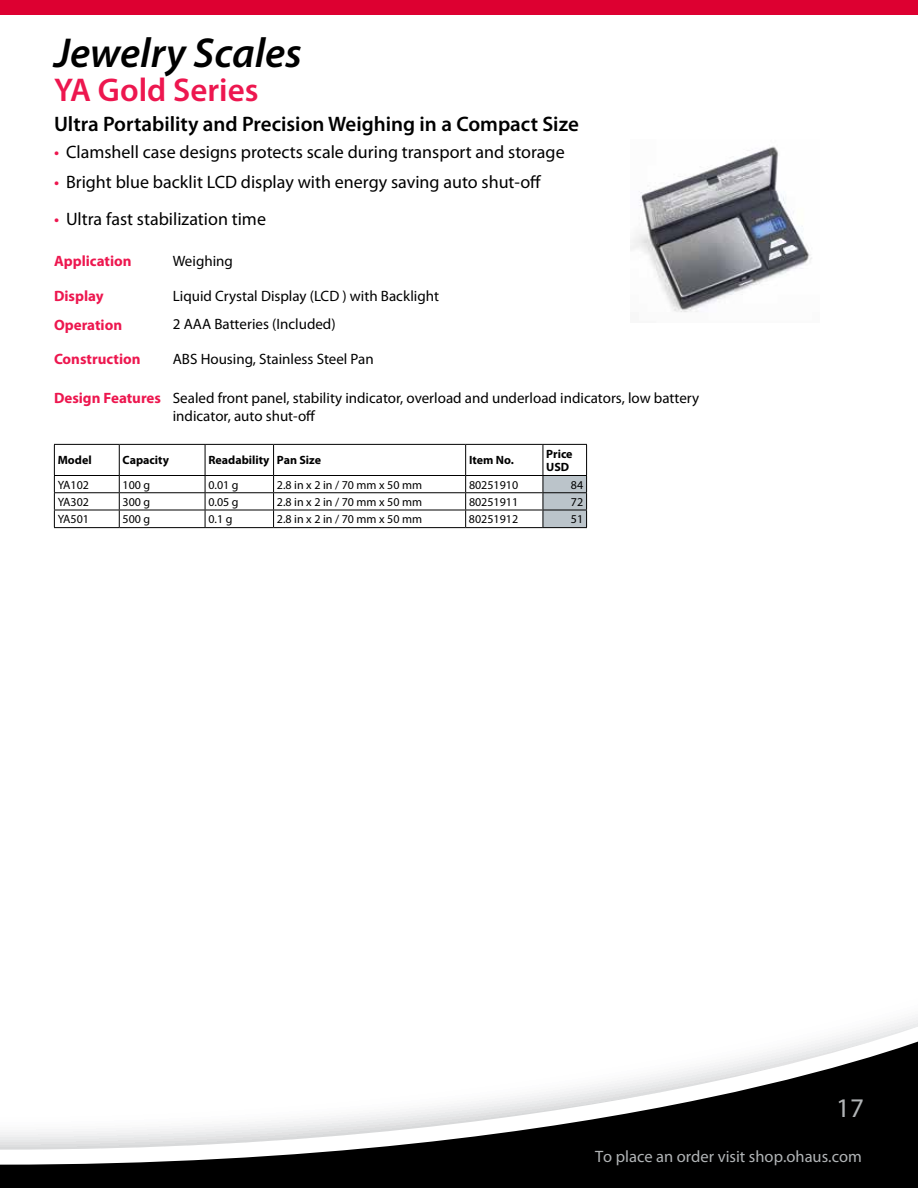
<style>
.page{position:relative;width:918px;height:1188px;background:#fff}
.page>*{position:absolute;margin:0;border:0;box-sizing:border-box;transform-origin:0 0}
.t1{font:italic 600 42px "Myriad Pro";color:#000}
.t2{font:600 33px "Myriad Pro";color:#ed174f}
.t3{font:27px "Myriad Pro";color:#b1b4b6}
.t4{font:600 21px "Myriad Pro";color:#000}
.t5{font:18px "Myriad Pro";color:#000}
.t6{font:16.5px "Myriad Pro";color:#b1b4b6}
.t7{font:15px/18px "Myriad Pro";color:#000}
.t8{font:700 15px "Myriad Pro";color:#ed174f}
.t9{font:12px "Myriad Pro";color:#000}
.t10{font:700 12px/12.8px "Myriad Pro";color:#000}
.s1{color:#ed174f}
</style>
<div class="page">
<svg style="left:0;top:1032px;width:918px;height:156px"></svg>
<div style="left:0;top:0;width:918px;height:15px;background:#dd0031"></div>
<hr style="left:54px;top:444px;width:65px;height:1px;background:#000">
<hr style="left:54px;top:445px;width:1px;height:30px;background:#000">
<hr style="left:119px;top:444px;width:86px;height:1px;background:#000">
<hr style="left:119px;top:445px;width:1px;height:30px;background:#000">
<hr style="left:205px;top:444px;width:69px;height:1px;background:#000">
<hr style="left:205px;top:445px;width:1px;height:30px;background:#000">
<hr style="left:274px;top:444px;width:192px;height:1px;background:#000">
<hr style="left:273px;top:445px;width:1px;height:30px;background:#000">
<hr style="left:466px;top:444px;width:77px;height:1px;background:#000">
<hr style="left:465px;top:445px;width:1px;height:30px;background:#000">
<hr style="left:543px;top:444px;width:44px;height:1px;background:#000">
<hr style="left:543px;top:445px;width:1px;height:30px;background:#000">
<hr style="left:586px;top:445px;width:1px;height:30px;background:#000">
<hr style="left:54px;top:475px;width:65px;height:1px;background:#000">
<hr style="left:119px;top:475px;width:86px;height:1px;background:#000">
<hr style="left:205px;top:475px;width:69px;height:1px;background:#000">
<hr style="left:274px;top:475px;width:192px;height:1px;background:#000">
<hr style="left:466px;top:475px;width:77px;height:1px;background:#000">
<hr style="left:543px;top:475px;width:44px;height:1px;background:#000">
<hr style="left:54px;top:492px;width:65px;height:1px;background:#000">
<hr style="left:119px;top:492px;width:86px;height:1px;background:#000">
<hr style="left:205px;top:492px;width:69px;height:1px;background:#000">
<hr style="left:274px;top:492px;width:192px;height:1px;background:#000">
<hr style="left:466px;top:492px;width:77px;height:1px;background:#000">
<hr style="left:54px;top:510px;width:65px;height:1px;background:#000">
<svg style="left:54px;top:476px;width:1px;height:51px"></svg>
<hr style="left:119px;top:510px;width:86px;height:1px;background:#000">
<svg style="left:119px;top:476px;width:1px;height:51px"></svg>
<hr style="left:205px;top:510px;width:69px;height:1px;background:#000">
<svg style="left:205px;top:476px;width:1px;height:51px"></svg>
<hr style="left:274px;top:510px;width:192px;height:1px;background:#000">
<svg style="left:273px;top:476px;width:1px;height:51px"></svg>
<hr style="left:466px;top:510px;width:77px;height:1px;background:#000">
<svg style="left:465px;top:476px;width:1px;height:51px"></svg>
<svg style="left:543px;top:476px;width:44px;height:51px;background:#aeb6bc"></svg>
<hr style="left:54px;top:527px;width:65px;height:1px;background:#000">
<hr style="left:119px;top:527px;width:86px;height:1px;background:#000">
<hr style="left:205px;top:527px;width:69px;height:1px;background:#000">
<hr style="left:274px;top:527px;width:192px;height:1px;background:#000">
<hr style="left:466px;top:527px;width:77px;height:1px;background:#000">
<hr style="left:543px;top:527px;width:44px;height:1px;background:#000">
<img style="left:631px;top:146px;width:181px;height:166px">
<h1 class="t1" style="left:54px;top:26px;width:250px">Jewelry Scales</h1>
<h2 class="t2" style="left:54px;top:69px;width:206px">YA Gold Series</h2>
<h3 class="t4" style="left:54px;top:111px;width:526px">Ultra Portability and Precision Weighing in a Compact Size</h3>
<p class="t5" style="left:54px;top:141px;width:512px"><span class="s1">•</span> Clamshell case designs protects scale during transport and storage</p>
<p class="t5" style="left:54px;top:171px;width:489px"><span class="s1">•</span> Bright blue backlit LCD display with energy saving auto shut-off</p>
<p class="t5" style="left:54px;top:208px;width:214px"><span class="s1">•</span> Ultra fast stabilization time</p>
<p class="t8" style="left:54px;top:251px;width:79px">Application</p>
<p class="t7" style="left:173px;top:252px;width:62px">Weighing</p>
<p class="t8" style="left:54px;top:286px;width:51px">Display</p>
<p class="t7" style="left:173px;top:287px;width:268px">Liquid Crystal Display (LCD ) with Backlight</p>
<p class="t8" style="left:54px;top:315px;width:70px">Operation</p>
<p class="t7" style="left:173px;top:315px;width:164px">2 AAA Batteries (Included)</p>
<p class="t8" style="left:54px;top:349px;width:88px">Construction</p>
<p class="t7" style="left:173px;top:350px;width:202px">ABS Housing, Stainless Steel Pan</p>
<p class="t8" style="left:54px;top:388px;width:109px">Design Features</p>
<p class="t7" style="left:173px;top:389px;width:528px">Sealed front panel, stability indicator, overload and underload indicators, low battery indicator, auto shut-off</p>
<p class="t10" style="left:58px;top:454px;width:35px">Model</p>
<p class="t10" style="left:123px;top:454px;width:48px">Capacity</p>
<p class="t10" style="left:208px;top:454px;width:114px">Readability Pan Size</p>
<p class="t10" style="left:469px;top:454px;width:46px">Item No.</p>
<p class="t10" style="left:546px;top:447px;width:28px">Price<br>USD</p>
<p class="t9" style="left:58px;top:477px;width:33px">YA102</p>
<p class="t9" style="left:123px;top:477px;width:29px">100 g</p>
<p class="t9" style="left:208px;top:477px;width:32px">0.01 g</p>
<p class="t9" style="left:277px;top:477px;width:147px">2.8 in x 2 in / 70 mm x 50 mm</p>
<p class="t9" style="left:469px;top:477px;width:51px">80251910</p>
<p class="t9" style="left:571px;top:477px;width:14px">84</p>
<p class="t9" style="left:58px;top:494px;width:33px">YA302</p>
<p class="t9" style="left:123px;top:494px;width:29px">300 g</p>
<p class="t9" style="left:208px;top:494px;width:32px">0.05 g</p>
<p class="t9" style="left:277px;top:494px;width:147px">2.8 in x 2 in / 70 mm x 50 mm</p>
<p class="t9" style="left:469px;top:494px;width:51px">80251911</p>
<p class="t9" style="left:571px;top:494px;width:14px">72</p>
<p class="t9" style="left:58px;top:512px;width:33px">YA501</p>
<p class="t9" style="left:123px;top:512px;width:29px">500 g</p>
<p class="t9" style="left:208px;top:512px;width:26px">0.1 g</p>
<p class="t9" style="left:277px;top:512px;width:147px">2.8 in x 2 in / 70 mm x 50 mm</p>
<p class="t9" style="left:469px;top:512px;width:51px">80251912</p>
<p class="t9" style="left:571px;top:512px;width:14px">51</p>
<h3 class="t3" style="left:836px;top:1091px;width:29px">17</h3>
<p class="t6" style="left:595px;top:1147px;width:268px">To place an order visit shop.ohaus.com</p>
</div>
